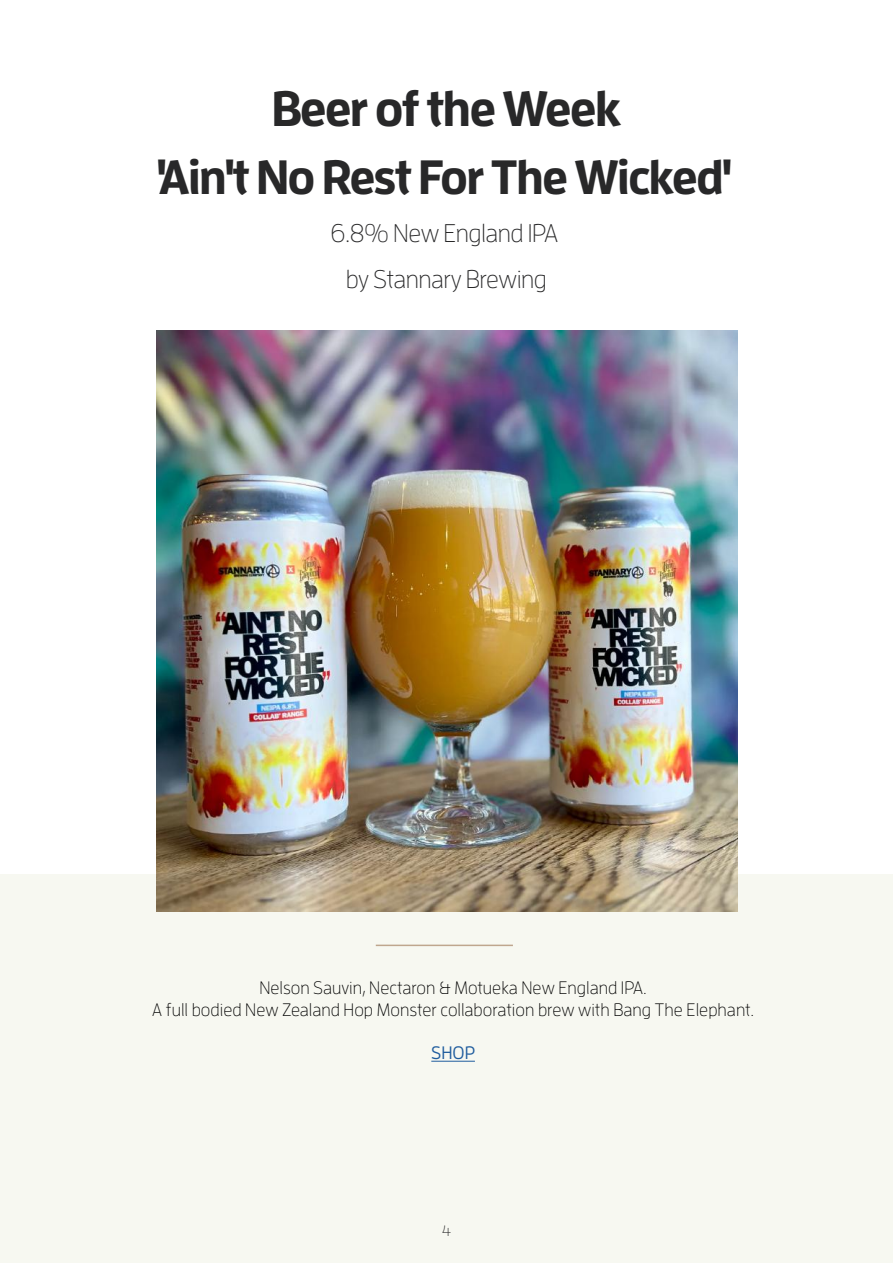
<style>
.page{position:relative;width:893px;height:1263px;background:#fff}
.page>*{position:absolute;margin:0;border:0;box-sizing:border-box;transform-origin:0 0}
.t1{font:700 49.5px "Enzo OT";letter-spacing:-.04em;color:#282829}
.t2{font:700 48px "Enzo OT";letter-spacing:-.04em;color:#282829}
.t3{font:300 25.5px "Enzo OT";letter-spacing:-.02em;color:#282829}
.t4{font:300 18px/21.6px "Enzo OT";color:#000;text-align:center}
.t5{font:500 18px "Enzo OT";color:#205d9e}
.t6{font:300 15px "Enzo OT";color:#282829}
</style>
<div class="page">
<div style="left:0;top:874px;width:893px;height:389px;background:#f7f8f1"></div>
<hr style="left:431px;top:1061px;width:44px;height:1px;background:#205d9e">
<hr style="left:376px;top:945px;width:137px;height:1px;background:#bfa68e">
<img style="left:157px;top:330px;width:580px;height:581px">
<h1 class="t1" style="left:271px;top:78px;width:352px">Beer of the Week</h1>
<h2 class="t2" style="left:157px;top:147px;width:577px">'Ain't No Rest For The Wicked'</h2>
<h3 class="t3" style="left:331px;top:218px;width:229px">6.8% New England IPA</h3>
<h3 class="t3" style="left:346px;top:263px;width:203px">by Stannary Brewing</h3>
<p class="t4" style="left:152px;top:976px;width:603px">Nelson Sauvin, Nectaron &amp; Motueka New England IPA.<br>A full bodied New Zealand Hop Monster collaboration brew with Bang The Elephant.</p>
<p class="t5" style="left:431px;top:1042px;width:45px">SHOP</p>
<p class="t6" style="left:441px;top:1222px;width:12px">4</p>
</div>
